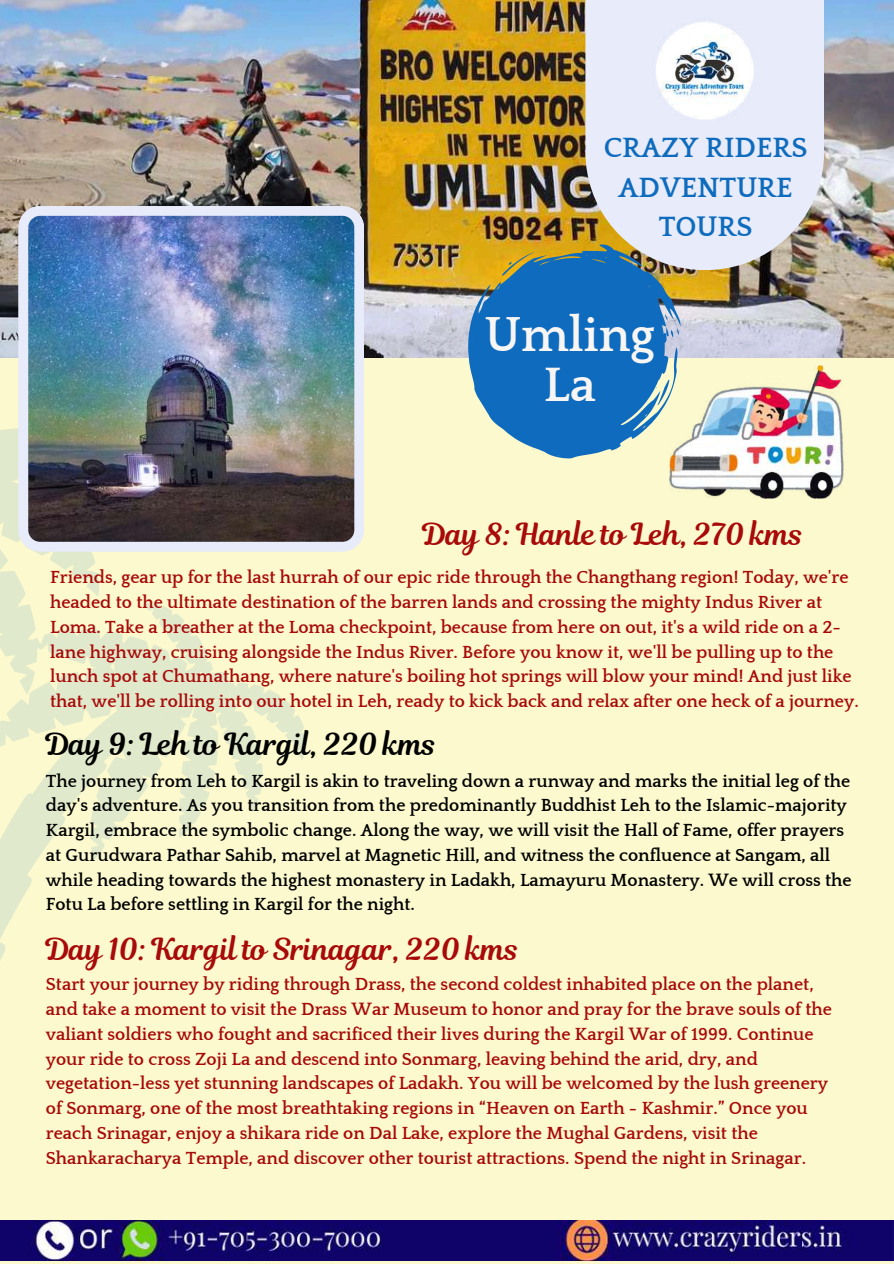
<style>
.page{position:relative;width:894px;height:1264px;background:#fff}
.page>*{position:absolute;margin:0;border:0;box-sizing:border-box;transform-origin:0 0}
.t1{font:700 49.5px/50.7px "Quattrocento";color:#f8f5f5;text-align:center}
.t2{font:30px "RTL Romman Regular";color:#a80909}
.t3{font:30px "RTL Romman Regular";color:#000}
.t4{font:700 28.65px/39.3px "Quattrocento";color:#0e6bbd;text-align:center}
.t5{font:700 18px/24.8px "Quattrocento";color:#a80909}
.t6{font:700 18px/24.8px "Quattrocento";color:#000}
</style>
<div class="page">
<div style="left:0;top:0;width:893px;height:1263px;background:#fbf9cd"></div>
<svg style="left:0;top:428px;width:306px;height:532px"></svg>
<img style="left:0;top:0;width:893px;height:358px">
<svg style="left:585px;top:0;width:238px;height:270px;background:#dfe0e9"></svg>
<img style="left:634px;top:0;width:140px;height:141px">
<img style="left:0;top:1220px;width:893px;height:39px">
<svg style="left:468px;top:244px;width:212px;height:214px;background:#4183b1"></svg>
<svg style="left:501px;top:252px;width:34px;height:24px"></svg>
<svg style="left:664px;top:314px;width:15px;height:23px"></svg>
<svg style="left:655px;top:379px;width:14px;height:26px"></svg>
<img style="left:18px;top:206px;width:346px;height:345px">
<img style="left:669px;top:365px;width:174px;height:133px">
<h3 class="t4" style="left:603px;top:129px;width:205px">CRAZY RIDERS<br>ADVENTURE<br>TOURS</h3>
<h1 class="t1" style="left:484px;top:311px;width:171px">Umling<br>La</h1>
<h2 class="t2" style="left:422px;top:513px;width:382px">Day 8: Hanle to Leh, 270 kms</h2>
<p class="t5" style="left:50px;top:565px;width:809px">Friends, gear up for the last hurrah of our epic ride through the Changthang region! Today, we're headed to the ultimate destination of the barren lands and crossing the mighty Indus River at Loma. Take a breather at the Loma checkpoint, because from here on out, it's a wild ride on a 2- lane highway, cruising alongside the Indus River. Before you know it, we'll be pulling up to the lunch spot at Chumathang, where nature's boiling hot springs will blow your mind! And just like that, we'll be rolling into our hotel in Leh, ready to kick back and relax after one heck of a journey.</p>
<h2 class="t3" style="left:46px;top:723px;width:392px">Day 9: Leh to Kargil, 220 kms</h2>
<p class="t6" style="left:46px;top:768px;width:807px">The journey from Leh to Kargil is akin to traveling down a runway and marks the initial leg of the day's adventure. As you transition from the predominantly Buddhist Leh to the Islamic-majority Kargil, embrace the symbolic change. Along the way, we will visit the Hall of Fame, offer prayers at Gurudwara Pathar Sahib, marvel at Magnetic Hill, and witness the confluence at Sangam, all while heading towards the highest monastery in Ladakh, Lamayuru Monastery. We will cross the Fotu La before settling in Kargil for the night.</p>
<h2 class="t2" style="left:46px;top:927px;width:474px">Day 10: Kargil to Srinagar, 220 kms</h2>
<p class="t5" style="left:46px;top:972px;width:787px">Start your journey by riding through Drass, the second coldest inhabited place on the planet, and take a moment to visit the Drass War Museum to honor and pray for the brave souls of the valiant soldiers who fought and sacrificed their lives during the Kargil War of 1999. Continue your ride to cross Zoji La and descend into Sonmarg, leaving behind the arid, dry, and vegetation-less yet stunning landscapes of Ladakh. You will be welcomed by the lush greenery of Sonmarg, one of the most breathtaking regions in “Heaven on Earth - Kashmir.” Once you reach Srinagar, enjoy a shikara ride on Dal Lake, explore the Mughal Gardens, visit the Shankaracharya Temple, and discover other tourist attractions. Spend the night in Srinagar.</p>
</div>
